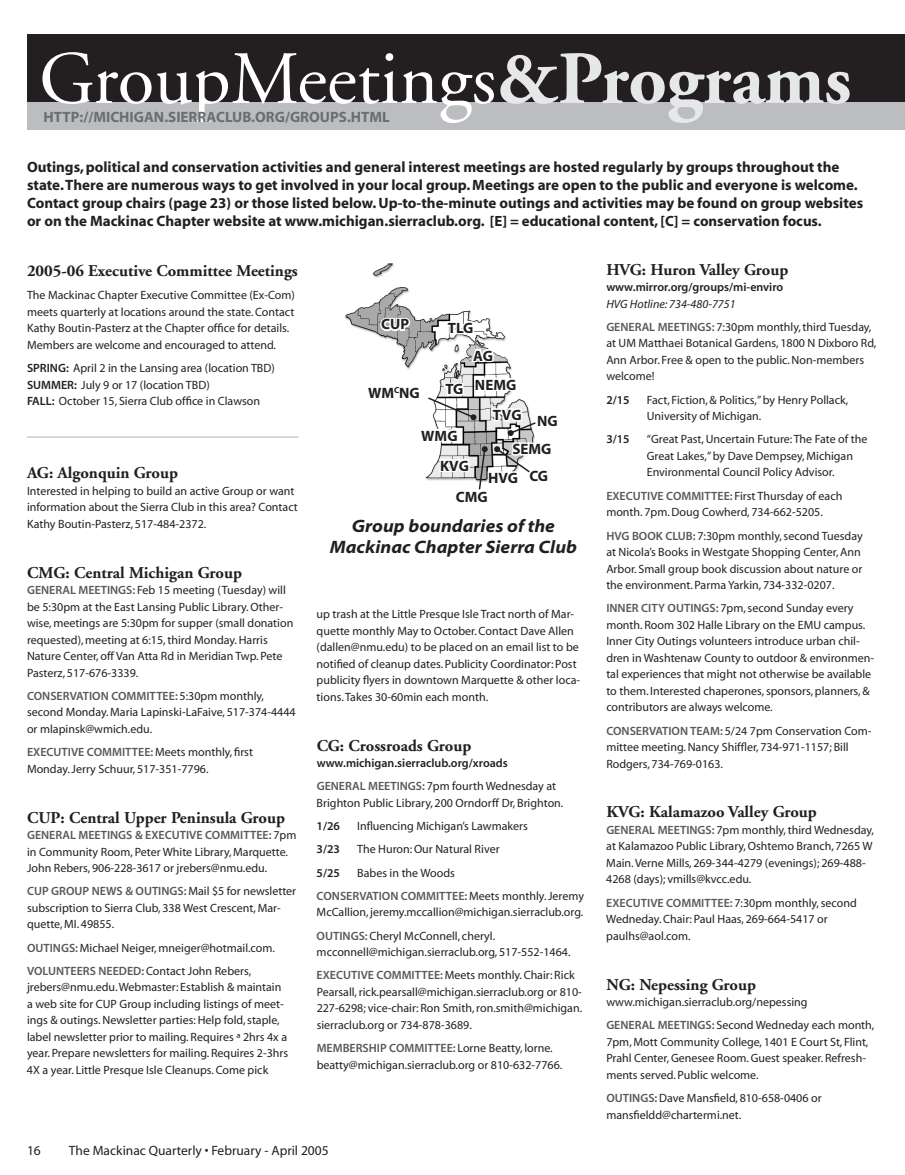
<style>
.page{position:relative;width:905px;height:1175px;background:#fff}
.page>*{position:absolute;margin:0;border:0;box-sizing:border-box;transform-origin:0 0}
.t1{font:75px "Adobe Garamond";color:#fff}
.t2{font:18px/21px "Myriad MM It 700 700";color:#231f20;text-align:center}
.t3{font:700 16.5px "Adobe Garamond";color:#231f20}
.t4{font:15px/18px "Myriad MM 700 600";color:#231f20}
.t5{font:15px "Myriad MM 700 600";color:#6c6d70}
.t6{font:13.5px "Myriad MM 400 600";color:#231f20}
.t7{font:12px/16.5px "Myriad MM 400 600";color:#231f20}
.t8{font:12px "Myriad MM 565 600";color:#57585a}
.t9{font:12px "Myriad MM 565 600";color:#231f20}
.t10{font:12px "Myriad MM It 400 600";color:#231f20}
.s1{font-weight:700;color:#e6e7e9}
.s2{font-size:14.85px}
.s3{font-family:"Myriad MM 565 600"}
.s4{font-family:"Myriad MM 565 600";color:#57585a}
.s5{font-family:"Myriad MM 400 600";color:#231f20}
</style>
<div class="page">
<div style="left:27px;top:34px;width:877px;height:69px;background:#231f20"></div>
<div style="left:27px;top:103px;width:877px;height:27px;background:#bcbdc0"></div>
<hr style="left:27px;top:436px;width:272px;height:1px;background:#bcbdc0">
<img style="left:345px;top:263px;width:145px;height:106px">
<svg style="left:378px;top:315px;width:34px;height:18px"></svg>
<svg style="left:418px;top:320px;width:118px;height:170px"></svg>
<h1 class="t1" style="left:39px;top:39px;width:813px">GroupMeetings<span class="s1">&amp;Programs</span></h1>
<p class="t5" style="left:44px;top:110px;width:348px">http://michigan.sierraclub.org/groups.html</p>
<p class="t4" style="left:27px;top:159px;width:837px">Outings, political and conservation activities and general interest meetings are hosted regularly by groups throughout the state. There are numerous ways to get involved in your local group. Meetings are open to the public and everyone is welcome.<br>Contact group chairs (page 23) or those listed below. Up-to-the-minute outings and activities may be found on group websites or on the Mackinac Chapter website at www.michigan.sierraclub.org. <span class="s2">[E] = educational content, [C] = conservation focus.</span></p>
<h3 class="t3" style="left:27px;top:262px;width:272px">2005-06 Executive Committee Meetings</h3>
<p class="t7" style="left:27px;top:288px;width:269px">The Mackinac Chapter Executive Committee (Ex-Com) meets quarterly at locations around the state. Contact Kathy Boutin-Pasterz at the Chapter office for details.<br>Members are welcome and encouraged to attend.</p>
<p class="t9" style="left:27px;top:362px;width:14px">SPRIN</p>
<p class="t7" style="left:58px;top:360px;width:218px"><span class="s3">G:</span> April 2 in the Lansing area (location TBD)</p>
<p class="t9" style="left:27px;top:379px;width:24px">SUMMER</p>
<h3 class="t3" style="left:606px;top:260px;width:183px">HVG: Huron Valley Group</h3>
<p class="t9" style="left:606px;top:281px;width:178px">WWW.MIRROR.ORG/GROUPS/MI-ENVIRO</p>
<p class="t10" style="left:606px;top:298px;width:131px">HVG Hotline: 734-480-7751</p>
<p class="t7" style="left:606px;top:319px;width:271px"><span class="s4">GENERAL MEETINGS:</span> 7:30pm monthly, third Tuesday, at U M Matthaei Botanical Gardens, 1800 N Dixboro Rd, Ann Arbor. Free &amp; open to the public. Non-members welcome!</p>
<p class="t9" style="left:606px;top:394px;width:25px">2/15</p>
<p class="t7" style="left:646px;top:392px;width:203px">Fact, Fiction, &amp; Politics,” by Henry Pollack,<br>U niversity of Michigan.</p>
<p class="t9" style="left:606px;top:433px;width:25px">3/15</p>
<p class="t7" style="left:646px;top:432px;width:222px">“Great Past, U ncertain Future: The Fate of the<br>Great Lakes,” by Dave Dempsey, Michigan<br>Environmental Council Policy Advisor.</p>
<p class="t8" style="left:606px;top:490px;width:238px">EXECUTIVE COMMITTEE: <span class="s5">First Thursday of each</span></p>
<p class="t7" style="left:606px;top:501px;width:258px;line-height:23.2px">month. 7pm. Doug Cowherd, 734-662-5205.<br><span class="s4">HVG BOOK CLUB:</span> 7:30pm monthly, second Tuesday</p>
<p class="t7" style="left:606px;top:544px;width:257px">at N icola’s Books in Westgate Shopping Center, Ann<br>Arbor. Small group book discussion about nature or the environment. Parma Yarkin, 734-332-0207.</p>
<p class="t7" style="left:606px;top:600px;width:269px"><span class="s4">INNER CITY OUTINGS:</span> 7pm, second Sunday every month. Room 302 Halle Library on the EMU campus.<br>Inner City Outings volunteers introduce urban chil&shy;dren in Washtenaw County to outdoor &amp; environmen&shy;tal experiences that might not otherwise be available to them. Interested chaperones, sponsors, planners, &amp; contributors are always welcome.</p>
<p class="t7" style="left:606px;top:723px;width:267px"><span class="s4">CONSERVATION TEAM:</span> 5/24 7pm Conservation Com&shy;mittee meeting. Nancy Shiffler, 734-971-1157; Bill<br>Rodgers, 734-769-0163.</p>
<h3 class="t3" style="left:606px;top:803px;width:212px">KVG: Kalamazoo Valley Group</h3>
<p class="t7" style="left:606px;top:822px;width:269px"><span class="s4">GENERAL MEETINGS:</span> 7pm monthly, third Wednesday, at Kalamazoo Public Library, Oshtemo Branch, 7265 W Main. Verne Mills, 269-344-4279 (evenings); 269-488- 4268 (days); vmills@kvcc.edu.</p>
<p class="t7" style="left:606px;top:895px;width:252px"><span class="s4">EXECUTIVE COMMITTEE:</span> 7:30pm monthly, second<br>Wedneday. Chair: Paul Haas, 269-664-5417 or paulhs@aol.com.</p>
<h3 class="t3" style="left:606px;top:975px;width:151px">NG: Nepessing Group</h3>
<p class="t7" style="left:606px;top:991px;width:269px;line-height:23.2px">www.michigan.sierraclub.org/nepessing<br><span class="s4">GENERAL MEETINGS:</span> Second Wedneday each month,</p>
<p class="t7" style="left:606px;top:1034px;width:263px">7pm, Mott Community College, 1401 E Court St, Flint,<br>Prahl Center, Genesee Room. Guest speaker. Refresh&shy;ments served. Public welcome.</p>
<p class="t7" style="left:606px;top:1090px;width:217px"><span class="s4">OUTINGS:</span>Dave Mansfield, 810-658-0406 or mansfieldd@chartermi.net.</p>
<p class="t4" style="left:381px;top:316px;width:29px">cup</p>
<p class="t4" style="left:448px;top:319px;width:27px">tlg</p>
<p class="t4" style="left:473px;top:347px;width:21px">ag</p>
<p class="t4" style="left:475px;top:376px;width:43px">nemg</p>
<p class="t7" style="left:27px;top:377px;width:235px;text-align:center"><span class="s3">:</span> July 9 or 17 (location TBD)<br><span class="s3">FALL:</span> October 15, Sierra Club office in Clawson</p>
<p class="t4" style="left:445px;top:381px;width:20px">tg</p>
<p class="t4" style="left:368px;top:385px;width:53px">wm<sup>c</sup>ng</p>
<p class="t4" style="left:493px;top:406px;width:30px">tvg</p>
<p class="t4" style="left:537px;top:412px;width:22px">ng</p>
<p class="t4" style="left:512px;top:441px;width:41px">semg</p>
<p class="t4" style="left:488px;top:469px;width:62px">hvg cg</p>
<h2 class="t2" style="left:330px;top:516px;width:249px">Group boundaries of the<br>Mackinac Chapter Sierra Club</h2>
<p class="t4" style="left:421px;top:427px;width:38px">wm g</p>
<p class="t4" style="left:440px;top:457px;width:30px">kvg</p>
<h3 class="t3" style="left:27px;top:464px;width:152px">AG: Algonquin Group</h3>
<p class="t7" style="left:27px;top:483px;width:272px">Interested in helping to build an active Group or want information about the Sierra Club in this area? Contact<br>Kathy Boutin-Pasterz, 517-484-2372.</p>
<h3 class="t3" style="left:27px;top:563px;width:216px">CMG: Central Michigan Group</h3>
<p class="t7" style="left:27px;top:582px;width:268px"><span class="s4">GENERAL MEETINGS:</span> Feb 15 meeting (Tuesday) will be 5:30pm at the East Lansing Public Library. Other&shy;wise, meetings are 5:30pm for supper (small donation requested), meeting at 6:15, third Monday. Harris<br>N ature Center, off Van Atta Rd in Meridian Twp. Pete Pasterz, 517-676-3339.</p>
<p class="t8" style="left:27px;top:690px;width:238px">CONSERVATION COMMITTEE: <span class="s5">5:30pm monthly,</span></p>
<p class="t7" style="left:27px;top:704px;width:270px">second Monday. Maria Lapinski-LaFaive, 517-374-4444 or mlapinsk@wmich.edu.</p>
<p class="t8" style="left:27px;top:746px;width:227px">EXECUTIVE COMMITTEE: <span class="s5">Meets monthly, first</span></p>
<p class="t7" style="left:27px;top:761px;width:183px">Monday. Jerry Schuur, 517-351-7796.</p>
<h3 class="t3" style="left:27px;top:808px;width:259px">CUP: Central Upper Peninsula Group</h3>
<p class="t8" style="left:27px;top:829px;width:271px">GENERAL MEETINGS &amp; EXECUTIVE COMMITTEE: <span class="s5">7pm</span></p>
<p class="t7" style="left:27px;top:844px;width:262px">in Community Room, Peter White Library, Marquette.<br>John Rebers, 906-228-3617 or jrebers@nmu.edu.</p>
<p class="t8" style="left:27px;top:885px;width:271px">CUP GROUP NEWS &amp; OUTINGS: <span class="s5">Mail $5 for newsletter</span></p>
<p class="t7" style="left:27px;top:900px;width:255px">subscription to Sierra Club, 338 West Crescent, Mar&shy;quette, MI. 49855.</p>
<p class="t7" style="left:27px;top:936px;width:249px;line-height:23.2px"><span class="s4">OUTINGS:</span> Michael Neiger, mneiger@hotmail.com.<br><span class="s4">VOLU NTEERS NEEDED:</span> Contact John Rebers,</p>
<p class="t7" style="left:27px;top:979px;width:263px">jrebers@nmu.edu. Webmaster: Establish &amp; maintain a web site for CUP Group including listings of meet&shy;ings &amp; outings. Newsletter parties: Help fold, staple, label newsletter prior to mailing. Requires ª 2hrs 4x a year. Prepare newsletters for mailing. Requires 2-3hrs 4X a year. Little Presque Isle Cleanups. Come pick</p>
<p class="t4" style="left:456px;top:489px;width:33px">cm g</p>
<p class="t7" style="left:316px;top:606px;width:265px">up trash at the Little Presque Isle Tract north of Mar&shy;quette monthly May to October. Contact Dave Allen (dallen@nmu.edu) to be placed on an email list to be notified of cleanup dates. Publicity Coordinator: Post publicity flyers in downtown Marquette &amp; other loca&shy;tions. Takes 30-60min each month.</p>
<h3 class="t3" style="left:316px;top:736px;width:156px">CG: Crossroads Group</h3>
<p class="t9" style="left:316px;top:757px;width:193px">WWW.MICHIGAN.SIERRACLUB.ORG/XROADS</p>
<p class="t7" style="left:316px;top:778px;width:248px"><span class="s4">GENERAL MEETINGS:</span> 7pm fourth Wednesday at<br>Brighton Public Library, 200 Orndorff Dr, Brighton.</p>
<p class="t7" style="left:316px;top:818px;width:213px"><span class="s3">1/26</span> I nfluencing Michigan’s Lawmakers</p>
<p class="t9" style="left:316px;top:843px;width:25px">3/23</p>
<p class="t7" style="left:357px;top:841px;width:144px">The H uron: Our Natural River</p>
<p class="t9" style="left:316px;top:866px;width:25px">5/25</p>
<p class="t7" style="left:357px;top:865px;width:99px">Babes in the Woods</p>
<p class="t8" style="left:316px;top:890px;width:269px">CONSERVATION COMMITTEE: <span class="s5">Meets monthly. Jeremy</span></p>
<p class="t7" style="left:316px;top:901px;width:268px;line-height:23.2px">McCallion, jeremy.mccallion@michigan.sierraclub.org.<br><span class="s4">OUTINGS:</span> Cheryl McConnell, cheryl.</p>
<p class="t7" style="left:316px;top:941px;width:259px;line-height:23.2px">mcconnell@michigan.sierraclub.org, 517-552-1464.<br><span class="s4">EXECUTIVE COMMITTEE:</span> Meets monthly. Chair: Rick</p>
<p class="t7" style="left:316px;top:984px;width:267px;text-align:justify">Pearsall, rick.pearsall@michigan.sierraclub.org or 810- 227-6298; vice-chair: Ron Smith, ron.smith@michigan. sierraclub.org or 734-878-3689.</p>
<p class="t8" style="left:316px;top:1042px;width:238px">MEMBERSHIP COMMITTEE: <span class="s5">Lorne Beatty, lorne.</span></p>
<p class="t7" style="left:316px;top:1057px;width:247px">beatty@michigan.sierraclub.org or 810-632-7766.</p>
<p class="t6" style="left:27px;top:1143px;width:15px">16</p>
<p class="t6" style="left:69px;top:1143px;width:261px">The Mackinac Quarterly • February - April 2005</p>
</div>
